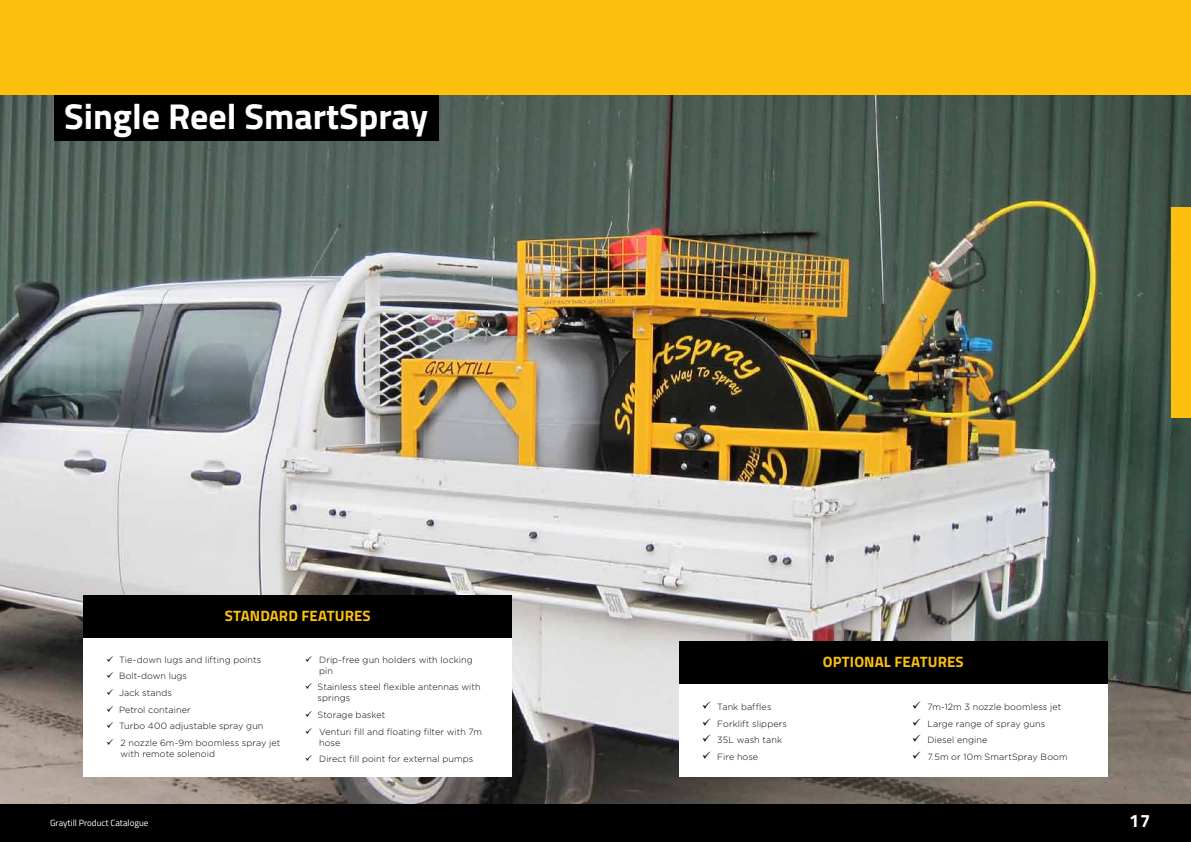
<style>
.page{position:relative;width:1191px;height:842px;background:#fff}
.page>*{position:absolute;margin:0;border:0;box-sizing:border-box;transform-origin:0 0}
.t1{font:700 36px "Titillium";color:#fff}
.t2{font:700 18px "Titillium";color:#fff}
.t3{font:700 15px "Titillium";letter-spacing:.005em;color:#fec00f}
.t4{font:300 9px/11px "Gotham";letter-spacing:.01em;color:#000}
.t5{font:9px "Titillium";color:#fff}
</style>
<div class="page">
<img style="left:0;top:95px;width:1191px;height:709px">
<div style="left:54px;top:95px;width:384px;height:46px;background:#000"></div>
<div style="left:0;top:0;width:1191px;height:95px;background:#fec00f"></div>
<div style="left:679px;top:641px;width:428px;height:136px;background:#fff"></div>
<div style="left:679px;top:641px;width:428px;height:43px;background:#000"></div>
<div style="left:84px;top:595px;width:428px;height:182px;background:#fff"></div>
<div style="left:84px;top:595px;width:428px;height:43px;background:#000"></div>
<div style="left:1171px;top:207px;width:20px;height:210px;background:#fec00f"></div>
<div style="left:0;top:804px;width:1191px;height:38px;background:#000"></div>
<h1 class="t1" style="left:64px;top:89px;width:365px">SINGLE REEL SMARTSPRAY</h1>
<h3 class="t3" style="left:225px;top:605px;width:138px">STANDARD FEATURES</h3>
<p class="t4" style="left:319px;top:654px;width:155px;text-indent:-14px">✓ Drip-free gun holders with locking pin</p>
<p class="t4" style="left:318px;top:682px;width:164px;text-indent:-12px">✓ Stainless steel flexible antennas with springs</p>
<p class="t4" style="left:305px;top:709px;width:82px">✓ Storage basket</p>
<p class="t4" style="left:319px;top:726px;width:164px;text-indent:-14px">✓ Venturi fill and floating filter with 7m hose</p>
<p class="t4" style="left:305px;top:754px;width:169px">✓ Direct fill point for external pumps</p>
<p class="t4" style="left:107px;top:654px;width:156px">✓ Tie-down lugs and lifting points</p>
<h3 class="t3" style="left:823px;top:650px;width:19px">OPTIO</h3>
<h3 class="t3" style="left:864px;top:650px;width:92px">NAL FEATURES</h3>
<p class="t4" style="left:107px;top:671px;width:82px">✓ Bolt-down lugs</p>
<p class="t4" style="left:107px;top:687px;width:67px">✓ Jack stands</p>
<p class="t4" style="left:107px;top:704px;width:86px">✓ Petrol container</p>
<p class="t4" style="left:107px;top:721px;width:158px">✓ Turbo 400 adjustable spray gun</p>
<p class="t4" style="left:121px;top:737px;width:161px;text-indent:-14px">✓ 2 nozzle 6m-9m boomless spray jet with remote solenoid</p>
<p class="t4" style="left:702px;top:701px;width:71px">✓ Tank baffles</p>
<p class="t4" style="left:702px;top:718px;width:86px">✓ Forklift slippers</p>
<p class="t4" style="left:702px;top:735px;width:82px">✓ 35L wash tank</p>
<p class="t4" style="left:702px;top:751px;width:58px">✓ Fire hose</p>
<p class="t4" style="left:912px;top:701px;width:151px">✓ 7m-12m 3 nozzle boomless jet</p>
<p class="t4" style="left:912px;top:718px;width:135px">✓ Large range of spray guns</p>
<p class="t4" style="left:912px;top:735px;width:77px">✓ Diesel engine</p>
<p class="t4" style="left:912px;top:751px;width:157px">✓ 7.5m or 10m SmartSpray Boom</p>
<p class="t5" style="left:50px;top:816px;width:100px">Graytill Product Catalogue</p>
<h2 class="t2" style="left:1129px;top:807px;width:23px">17</h2>
</div>
